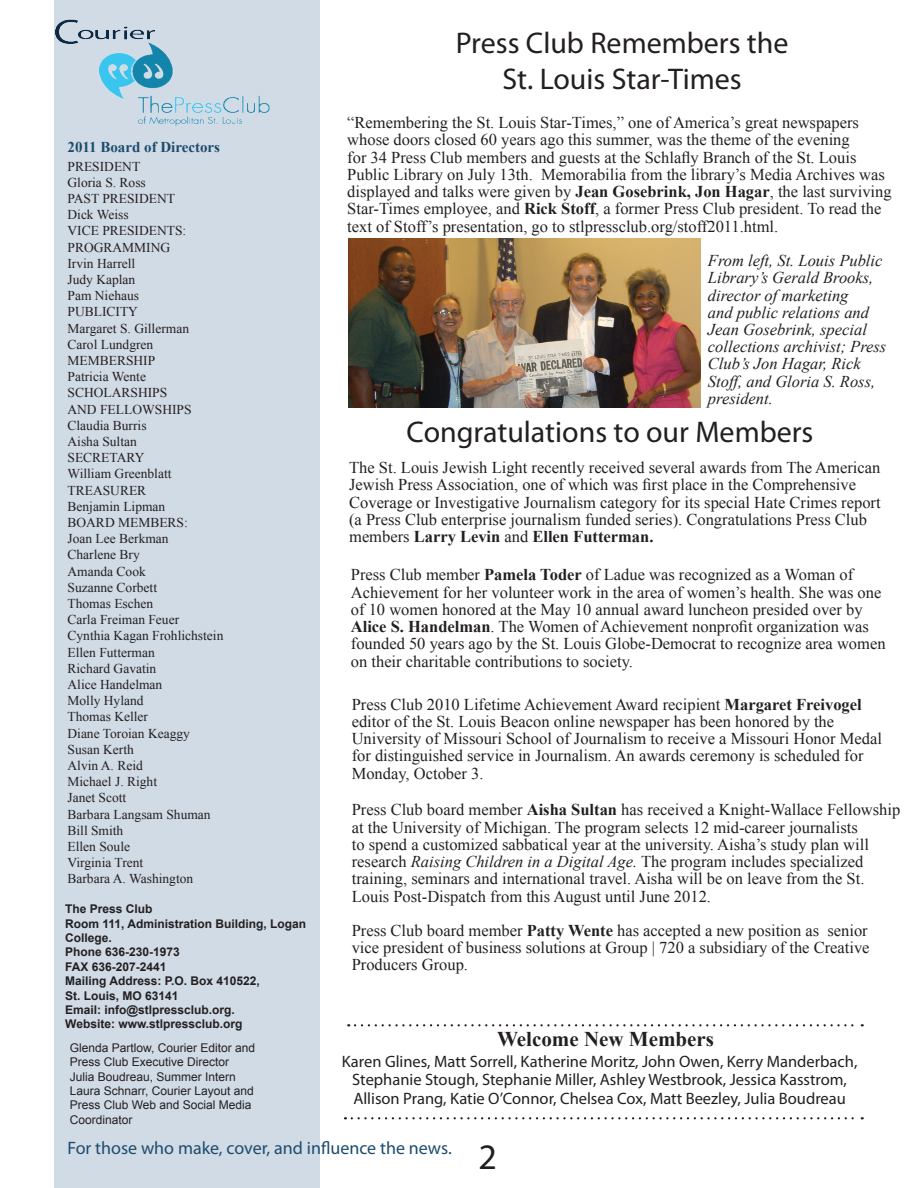
<style>
.page{position:relative;width:918px;height:1188px;background:#fff}
.page>*{position:absolute;margin:0;border:0;box-sizing:border-box;transform-origin:0 0}
.t1{font:36px "Myriad Pro";color:#231f20}
.t2{font:30px/36px "Myriad Pro";color:#231f20;text-align:center}
.t3{font:700 21px "Times New Roman";color:#231f20}
.t4{font:18px "Myriad Pro";color:#1d4c6d}
.t5{font:16.5px/17.2px "Times New Roman";color:#231f20}
.t6{font:16.5px/18px "Myriad Pro";color:#231f20;text-align:center}
.t7{font:italic 16.5px/17.2px "Times New Roman";color:#231f20}
.t8{font:700 15px "Times New Roman";color:#1d4c6d}
.t9{font:13.5px/16.2px "Times New Roman";color:#231f20}
.t10{font:700 12px/14.4px "Arial";color:#231f20}
.t11{font:12px/14.4px "Arial";color:#231f20}
.s1{font-weight:700}
.s2{font-style:italic}
</style>
<div class="page">
<div style="left:54px;top:0;width:266px;height:1188px;background:#d1dbe6"></div>
<img style="left:56px;top:19px;width:99px;height:17px">
<svg style="left:355px;top:1024px;width:508px;height:2px"></svg>
<svg style="left:352px;top:1117px;width:511px;height:2px"></svg>
<img style="left:56px;top:36px;width:214px;height:90px">
<img style="left:349px;top:238px;width:351px;height:170px">
<h2 class="t2" style="left:456px;top:25px;width:334px">Press Club Remembers the<br>St. Louis Star-Times</h2>
<p class="t5" style="left:347px;top:114px;width:546px">“Remembering the St. Louis Star-Times,” one of America’s great newspapers whose doors closed 60 years ago this summer, was the theme of the evening<br>for 34 Press Club members and guests at the Schlafly Branch of the St. Louis Public Library on July 13th. Memorabilia from the library’s Media Archives was displayed and talks were given by <span class="s1">Jean Gosebrink, Jon Hagar</span>, the last surviving Star-Times employee, and <span class="s1">Rick Stoff</span>, a former Press Club president. To read the text of Stoff’s presentation, go to stlpressclub.org/stoff2011.html.</p>
<p class="t7" style="left:708px;top:252px;width:180px">From left, St. Louis Public<br>Library’s Gerald Brooks, director of marketing<br>and public relations and<br>Jean Gosebrink, special collections archivist; Press<br>Club’s Jon Hagar, Rick<br>Stoff, and Gloria S. Ross, president.</p>
<p class="t8" style="left:68px;top:138px;width:154px">2011 Board of Directors</p>
<p class="t9" style="left:68px;top:158px;width:157px">PRESIDENT<br>Gloria S. Ross<br>PAST PRESIDENT<br>Dick Weiss<br>VICE PRESIDENTS:<br>PROGRAMMING<br>Irvin Harrell<br>Judy Kaplan<br>Pam Niehaus<br>PUBLICITY<br>Margaret S. Gillerman<br>Carol Lundgren<br>MEMBERSHIP<br>Patricia Wente<br>SCHOLARSHIPS<br>AND FELLOWSHIPS<br>Claudia Burris<br>Aisha Sultan<br>SECRETARY<br>William Greenblatt<br>TREASURER<br>Benjamin Lipman<br>BOARD MEMBERS:<br>Joan Lee Berkman<br>Charlene Bry<br>Amanda Cook<br>Suzanne Corbett<br>Thomas Eschen<br>Carla Freiman Feuer<br>Cynthia Kagan Frohlichstein<br>Ellen Futterman<br>Richard Gavatin<br>Alice Handelman<br>Molly Hyland<br>Thomas Keller<br>Diane Toroian Keaggy<br>Susan Kerth<br>Alvin A. Reid<br>Michael J. Right<br>Janet Scott<br>Barbara Langsam Shuman<br>Bill Smith<br>Ellen Soule<br>Virginia Trent<br>Barbara A. Washington</p>
<h2 class="t2" style="left:407px;top:414px;width:408px">Congratulations to our Members</h2>
<p class="t5" style="left:349px;top:459px;width:533px">The St. Louis Jewish Light recently received several awards from The American Jewish Press Association, one of which was first place in the Comprehensive Coverage or Investigative Journalism category for its special Hate Crimes report (a Press Club enterprise journalism funded series). Congratulations Press Club members <span class="s1">Larry Levin</span> and <span class="s1">Ellen Futterman.</span></p>
<p class="t5" style="left:351px;top:566px;width:536px">Press Club member <span class="s1">Pamela Toder</span> of Ladue was recognized as a Woman of Achievement for her volunteer work in the area of women’s health. She was one of 10 women honored at the May 10 annual award luncheon presided over by <span class="s1">Alice S. Handelman</span>. The Women of Achievement nonprofit organization was founded 50 years ago by the St. Louis Globe-Democrat to recognize area women on their charitable contributions to society.</p>
<p class="t5" style="left:352px;top:695px;width:532px">Press Club 2010 Lifetime Achievement Award recipient <span class="s1">Margaret Freivogel </span>editor of the St. Louis Beacon online newspaper has been honored by the University of Missouri School of Journalism to receive a Missouri Honor Medal for distinguished service in Journalism. An awards ceremony is scheduled for Monday, October 3.</p>
<p class="t5" style="left:352px;top:801px;width:550px">Press Club board member <span class="s1">Aisha Sultan</span> has received a Knight-Wallace Fellowship at the University of Michigan. The program selects 12 mid-career journalists<br>to spend a customized sabbatical year at the university. Aisha’s study plan will research <span class="s2">Raising Children in a Digital Age.</span> The program includes specialized training, seminars and international travel. Aisha will be on leave from the St.<br>Louis Post-Dispatch from this August until June 2012.</p>
<p class="t10" style="left:65px;top:902px;width:242px">The Press Club<br>Room 111, Administration Building, Logan<br>College.<br>Phone 636-230-1973<br>FAX 636-207-2441<br>Mailing Address: P.O. Box 410522,<br>St. Louis, MO 63141<br>Email: info@stlpressclub.org.<br>Website: www.stlpressclub.org</p>
<p class="t11" style="left:70px;top:1040px;width:187px">Glenda Partlow, Courier Editor and<br>Press Club Executive Director<br>Julia Boudreau, Summer Intern<br>Laura Schnarr, Courier Layout and<br>Press Club Web and Social Media<br>Coordinator</p>
<p class="t4" style="left:68px;top:1136px;width:386px">For those who make, cover, and influence the news.</p>
<p class="t5" style="left:352px;top:922px;width:519px;text-align:justify">Press Club board member <span class="s1">Patty Wente</span> has accepted a new position as senior vice president of business solutions at Group | 720 a subsidiary of the Creative Producers Group.</p>
<p class="t3" style="left:497px;top:1027px;width:218px">Welcome New Members</p>
<p class="t6" style="left:342px;top:1052px;width:517px">Karen Glines, Matt Sorrell, Katherine Moritz, John Owen, Kerry Manderbach,<br>Stephanie Stough, Stephanie Miller, Ashley Westbrook, Jessica Kasstrom,</p>
<p class="t6" style="left:353px;top:1090px;width:494px">Allison Prang, Katie O’Connor, Chelsea Cox, Matt Beezley, Julia Boudreau</p>
<h1 class="t1" style="left:478px;top:1134px;width:20px">2</h1>
</div>
